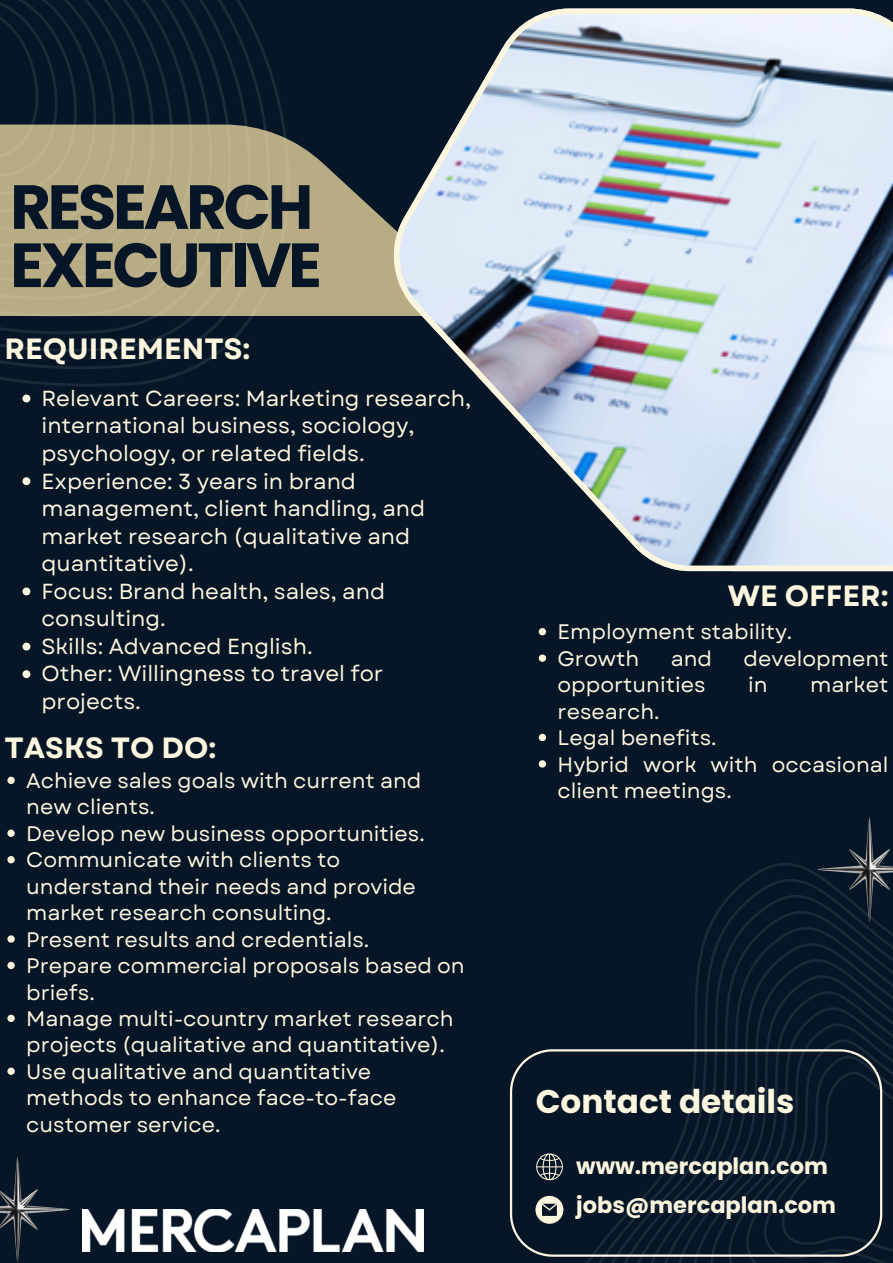
<style>
.page{position:relative;width:893px;height:1263px;background:#061626}
.page>*{position:absolute;margin:0;border:0;box-sizing:border-box;transform-origin:0 0}
.t1{font:700 62.25px/58.2px "Poppins";letter-spacing:-.05em;color:#061626}
.t2{font:700 32.7px "Poppins";color:#fdf6df}
.t3{font:700 29.25px "Garet";color:#fdf6df}
.t4{font:700 22.5px/38.2px "Poppins";color:#fdf6df}
.t5{font:21.75px/27.6px "Garet";color:#fdf6df}
.t6{font:21px/26.4px "Garet";color:#fdf6df}
</style>
<div class="page">
<svg style="left:294px;top:142px;width:100px;height:174px;fill:#b8ac84"></svg>
<svg style="left:394px;top:9px;width:499px;height:562px"></svg>
<svg style="left:0;top:0;width:294px;height:387px"></svg>
<svg style="left:586px;top:863px;width:307px;height:400px"></svg>
<img style="left:817px;top:818px;width:76px;height:104px">
<img style="left:0;top:1158px;width:70px;height:104px">
<svg style="left:23px;top:395px;width:7px;height:7px"></svg>
<svg style="left:23px;top:477px;width:7px;height:8px"></svg>
<svg style="left:23px;top:587px;width:7px;height:8px"></svg>
<svg style="left:23px;top:643px;width:7px;height:7px"></svg>
<svg style="left:23px;top:670px;width:7px;height:8px"></svg>
<svg style="left:510px;top:1049px;width:372px;height:208px"></svg>
<svg style="left:536px;top:1153px;width:27px;height:27px"></svg>
<svg style="left:535px;top:1196px;width:28px;height:28px"></svg>
<svg style="left:7px;top:777px;width:8px;height:7px"></svg>
<svg style="left:7px;top:829px;width:8px;height:8px"></svg>
<svg style="left:7px;top:856px;width:8px;height:7px"></svg>
<svg style="left:7px;top:935px;width:8px;height:8px"></svg>
<svg style="left:7px;top:962px;width:8px;height:7px"></svg>
<svg style="left:7px;top:1015px;width:8px;height:7px"></svg>
<svg style="left:7px;top:1067px;width:8px;height:8px"></svg>
<svg style="left:539px;top:628px;width:7px;height:7px"></svg>
<svg style="left:539px;top:654px;width:7px;height:8px"></svg>
<svg style="left:539px;top:734px;width:7px;height:7px"></svg>
<svg style="left:539px;top:760px;width:7px;height:7px"></svg>
<img style="left:83px;top:1210px;width:340px;height:41px">
<h3 class="t1" style="left:10px;top:178px;width:313px">RESEARCH<br>EXECUTIVE</h3>
<p class="t3" style="left:5px;top:327px;width:247px">REQUIREMENTS:</p>
<p class="t5" style="left:41px;top:384px;width:431px">Relevant Careers: Marketing research, international business, sociology, psychology, or related fields.</p>
<p class="t5" style="left:41px;top:467px;width:385px">Experience: 3 years in brand management, client handling, and market research (qualitative and quantitative).</p>
<p class="t5" style="left:41px;top:577px;width:345px">Focus: Brand health, sales, and consulting.</p>
<p class="t5" style="left:41px;top:633px;width:273px">Skills: Advanced English.</p>
<h3 class="t5" style="left:41px;top:660px;width:343px">Other: Willingness to travel for projects.</h3>
<p class="t3" style="left:5px;top:726px;width:213px">TASKS TO DO:</p>
<p class="t6" style="left:26px;top:767px;width:397px">Achieve sales goals with current and new clients.</p>
<h3 class="t6" style="left:26px;top:820px;width:400px">Develop new business opportunities.</h3>
<p class="t6" style="left:26px;top:847px;width:391px">Communicate with clients to understand their needs and provide market research consulting.</p>
<p class="t6" style="left:26px;top:926px;width:344px">Present results and credentials.</p>
<p class="t6" style="left:26px;top:952px;width:440px">Prepare commercial proposals based on briefs.</p>
<p class="t6" style="left:26px;top:1005px;width:429px">Manage multi-country market research projects (qualitative and quantitative).</p>
<p class="t6" style="left:26px;top:1058px;width:372px">Use qualitative and quantitative methods to enhance face-to-face customer service.</p>
<p class="t3" style="left:728px;top:575px;width:162px">WE OFFER:</p>
<p class="t6" style="left:557px;top:619px;width:236px">Employment stability.</p>
<p class="t6" style="left:557px;top:645px;width:83px">Growth</p>
<p class="t6" style="left:670px;top:645px;width:43px">and</p>
<p class="t6" style="left:743px;top:645px;width:146px">development</p>
<p class="t6" style="left:557px;top:672px;width:149px">opportunities</p>
<p class="t6" style="left:748px;top:672px;width:21px">in</p>
<p class="t6" style="left:810px;top:672px;width:80px">market</p>
<p class="t6" style="left:557px;top:698px;width:104px">research.</p>
<p class="t6" style="left:557px;top:725px;width:160px">Legal benefits.</p>
<h2 class="t6" style="left:557px;top:751px;width:332px">Hybrid work with occasional client meetings.</h2>
<p class="t2" style="left:536px;top:1079px;width:260px">Contact details</p>
<p class="t4" style="left:576px;top:1147px;width:261px">www.mercaplan.com jobs@mercaplan.com</p>
</div>
